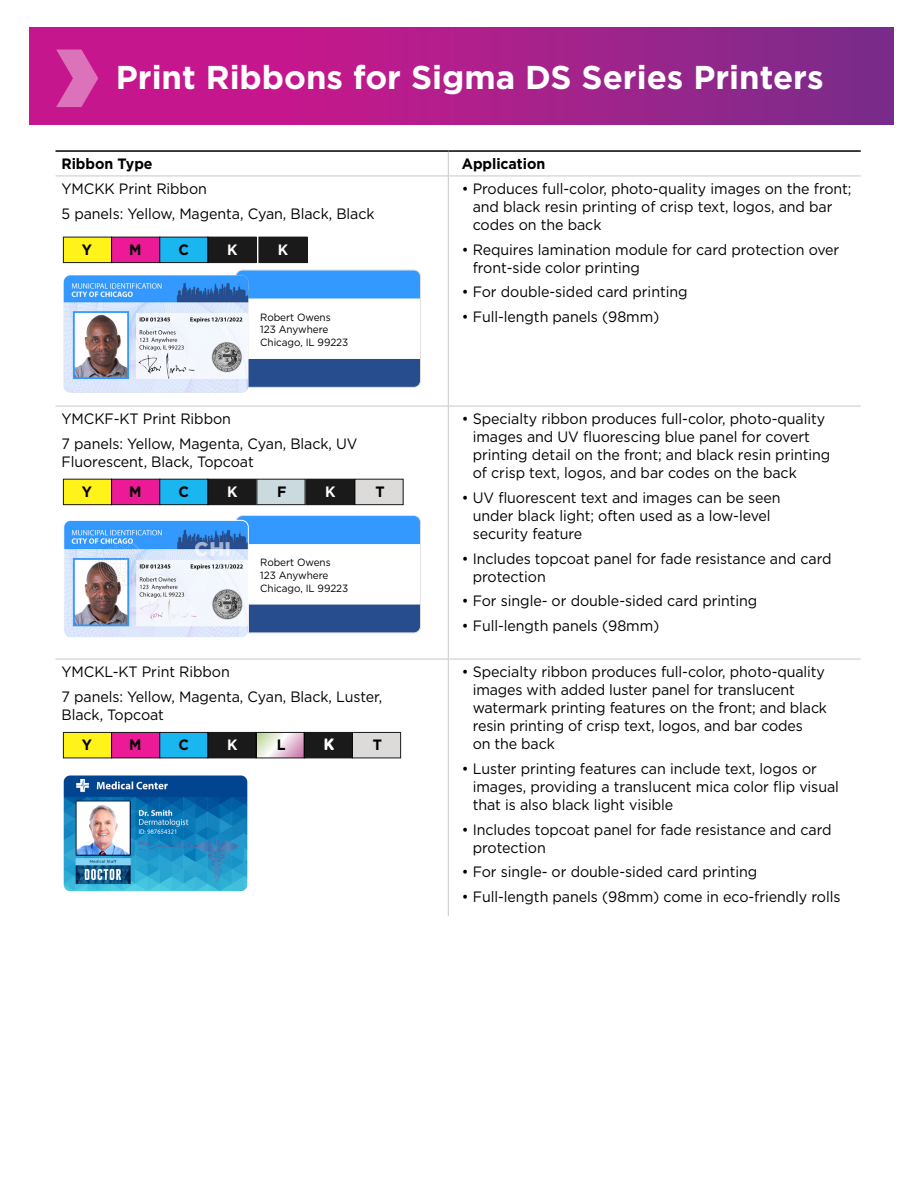
<style>
.page{position:relative;width:918px;height:1188px;background:#fff}
.page>*{position:absolute;margin:0;border:0;box-sizing:border-box;transform-origin:0 0}
.t1{font:700 33px "Gotham";color:#fff}
.t2{font:900 19.8px "Gotham";color:#fff}
.t3{font:15px/18px "Gotham";letter-spacing:-.005em;color:#000;scale:.95 1}
.t4{font:700 15px "Gotham";letter-spacing:-.005em;color:#000;scale:.95 1}
.t5{font:700 15px "Gotham";color:#fff;scale:.95 1}
.t6{font:10.5px/12.8px "Gotham";letter-spacing:-.005em;color:#000;scale:.95 1}
</style>
<div class="page">
<hr style="left:56px;top:176px;width:392px;height:1px;background:#c7c8ca">
<hr style="left:448px;top:176px;width:413px;height:1px;background:#c7c8ca">
<hr style="left:56px;top:406px;width:392px;height:1px;background:#c7c8ca">
<hr style="left:448px;top:406px;width:413px;height:1px;background:#c7c8ca">
<hr style="left:56px;top:659px;width:392px;height:1px;background:#c7c8ca">
<hr style="left:448px;top:659px;width:413px;height:1px;background:#c7c8ca">
<hr style="left:56px;top:150px;width:392px;height:2px;background:#000">
<hr style="left:448px;top:150px;width:413px;height:2px;background:#000">
<svg style="left:448px;top:152px;width:1px;height:24px"></svg>
<hr style="left:448px;top:176px;width:1px;height:230px;background:#c7c8ca">
<hr style="left:448px;top:406px;width:1px;height:253px;background:#c7c8ca">
<hr style="left:448px;top:659px;width:1px;height:257px;background:#c7c8ca">
<div style="left:63px;top:237px;width:49px;height:26px;background:#fff31a"></div>
<div style="left:63px;top:237px;width:49px;height:26px;border:1px solid #000"></div>
<div style="left:63px;top:479px;width:49px;height:26px;background:#fff31a"></div>
<div style="left:63px;top:732px;width:49px;height:26px;background:#fff31a"></div>
<div style="left:63px;top:732px;width:49px;height:26px;border:1px solid #000"></div>
<div style="left:112px;top:237px;width:48px;height:26px;background:#ed1a97"></div>
<div style="left:111px;top:237px;width:49px;height:26px;border:1px solid #000"></div>
<div style="left:112px;top:479px;width:48px;height:26px;background:#ed1a97"></div>
<div style="left:112px;top:732px;width:48px;height:26px;background:#ed1a97"></div>
<div style="left:111px;top:732px;width:49px;height:26px;border:1px solid #000"></div>
<svg style="left:258px;top:734px;width:45px;height:22px"></svg>
<div style="left:256px;top:732px;width:49px;height:26px;border:1px solid #000"></div>
<div style="left:160px;top:237px;width:48px;height:26px;background:#1ab6f0"></div>
<div style="left:159px;top:237px;width:49px;height:26px;border:1px solid #000"></div>
<div style="left:160px;top:479px;width:48px;height:26px;background:#1ab6f0"></div>
<div style="left:159px;top:479px;width:49px;height:26px;border:1px solid #000"></div>
<div style="left:160px;top:732px;width:48px;height:26px;background:#1ab6f0"></div>
<div style="left:159px;top:732px;width:49px;height:26px;border:1px solid #000"></div>
<div style="left:304px;top:732px;width:48px;height:26px;background:#1a1a1a"></div>
<div style="left:304px;top:732px;width:49px;height:26px;border:1px solid #000"></div>
<div style="left:208px;top:237px;width:48px;height:26px;background:#1a1a1a"></div>
<div style="left:259px;top:237px;width:48px;height:26px;background:#1a1a1a"></div>
<div style="left:208px;top:479px;width:48px;height:26px;background:#1a1a1a"></div>
<div style="left:306px;top:479px;width:48px;height:26px;background:#1a1a1a"></div>
<div style="left:208px;top:732px;width:48px;height:26px;background:#1a1a1a"></div>
<div style="left:257px;top:479px;width:48px;height:26px;background:#c5d6db"></div>
<div style="left:256px;top:479px;width:49px;height:26px;border:1px solid #000"></div>
<div style="left:355px;top:479px;width:48px;height:26px;background:#d9d8d6"></div>
<div style="left:355px;top:479px;width:49px;height:26px;border:1px solid #000"></div>
<div style="left:352px;top:732px;width:49px;height:26px;background:#d9d8d6"></div>
<div style="left:352px;top:732px;width:49px;height:26px;border:1px solid #000"></div>
<div style="left:248px;top:359px;width:171px;height:27px;background:#274d8e"></div>
<div style="left:235px;top:270px;width:185px;height:28px;background:#3399fe"></div>
<div style="left:236px;top:270px;width:185px;height:118px;border:1px solid #e2e1dd;border-radius:7px"></div>
<img style="left:64px;top:275px;width:184px;height:118px">
<div style="left:249px;top:605px;width:171px;height:28px;background:#274d8e"></div>
<div style="left:236px;top:516px;width:183px;height:28px;background:#3399fe"></div>
<div style="left:236px;top:515px;width:185px;height:118px;border:1px solid #e2e1dd;border-radius:7px"></div>
<img style="left:65px;top:520px;width:183px;height:116px">
<div style="left:63px;top:520px;width:186px;height:118px;border:1px solid #fff;border-radius:7px"></div>
<svg style="left:140px;top:599px;width:57px;height:26px"></svg>
<svg style="left:29px;top:27px;width:864px;height:98px;background:#aa1f8b"></svg>
<svg style="left:56px;top:50px;width:42px;height:57px;background:#d34da8"></svg>
<img style="left:64px;top:776px;width:183px;height:115px">
<svg style="left:137px;top:839px;width:105px;height:44px;background:#2898c9"></svg>
<h1 class="t1" style="left:116px;top:55px;width:709px">Print Ribbons for Sigma DS Series Printers</h1>
<p class="t4" style="left:62px;top:154px;width:97px">Ribbon Type</p>
<p class="t4" style="left:462px;top:154px;width:89px">Application</p>
<p class="t3" style="left:62px;top:176px;width:331px;line-height:24.8px">YMCKK Print Ribbon<br>5 panels: Yellow, Magenta, Cyan, Black, Black</p>
<p class="t3" style="left:473px;top:179px;width:400px;text-indent:-11px">• Produces full-color, photo-quality images on the front; and black resin printing of crisp text, logos, and bar codes on the back</p>
<p class="t3" style="left:473px;top:240px;width:387px;text-indent:-11px">• Requires lamination module for card protection over front-side color printing</p>
<p class="t3" style="left:462px;top:283px;width:239px">• For double-sided card printing</p>
<p class="t3" style="left:462px;top:308px;width:210px">• Full-length panels (98mm)</p>
<p class="t4" style="left:179px;top:240px;width:13px">C</p>
<p class="t4" style="left:82px;top:240px;width:12px">Y</p>
<p class="t4" style="left:129px;top:240px;width:15px">M</p>
<p class="t5" style="left:227px;top:240px;width:12px">K</p>
<p class="t5" style="left:278px;top:240px;width:12px">K</p>
<p class="t6" style="left:260px;top:310px;width:94px">Robert Owens<br>123 Anywhere<br>Chicago, IL 99223</p>
<p class="t3" style="left:62px;top:406px;width:313px;line-height:24.8px">YMCKF-KT Print Ribbon<br>7 panels: Yellow, Magenta, Cyan, Black, UV</p>
<p class="t3" style="left:62px;top:452px;width:204px">Fluorescent, Black, Topcoat</p>
<p class="t4" style="left:82px;top:482px;width:12px">Y</p>
<p class="t4" style="left:129px;top:482px;width:15px">M</p>
<p class="t4" style="left:179px;top:482px;width:13px">C</p>
<p class="t4" style="left:277px;top:482px;width:11px">F</p>
<p class="t4" style="left:375px;top:482px;width:11px">T</p>
<p class="t5" style="left:227px;top:482px;width:12px">K</p>
<p class="t5" style="left:325px;top:482px;width:12px">K</p>
<h2 class="t2" style="left:195px;top:536px;width:38px">CHI</h2>
<p class="t6" style="left:260px;top:556px;width:94px">Robert Owens<br>123 Anywhere<br>Chicago, IL 99223</p>
<p class="t3" style="left:61px;top:659px;width:339px;line-height:24.8px">YMCKL-KT Print Ribbon<br>7 panels: Yellow, Magenta, Cyan, Black, Luster,</p>
<p class="t3" style="left:61px;top:705px;width:109px">Black, Topcoat</p>
<p class="t4" style="left:82px;top:735px;width:12px">Y</p>
<p class="t4" style="left:129px;top:735px;width:15px">M</p>
<p class="t4" style="left:179px;top:735px;width:13px">C</p>
<p class="t5" style="left:227px;top:735px;width:12px">K</p>
<p class="t5" style="left:324px;top:734px;width:12px">K</p>
<p class="t4" style="left:277px;top:735px;width:11px">L</p>
<p class="t4" style="left:373px;top:735px;width:11px">T</p>
<p class="t3" style="left:473px;top:409px;width:378px;text-indent:-11px">• Specialty ribbon produces full-color, photo-quality images and UV fluorescing blue panel for covert printing detail on the front; and black resin printing of crisp text, logos, and bar codes on the back</p>
<p class="t3" style="left:473px;top:488px;width:325px;text-indent:-11px">• UV fluorescent text and images can be seen under black light; often used as a low-level security feature</p>
<p class="t3" style="left:473px;top:549px;width:379px;text-indent:-11px">• Includes topcoat panel for fade resistance and card protection</p>
<p class="t3" style="left:462px;top:592px;width:313px">• For single- or double-sided card printing</p>
<p class="t3" style="left:462px;top:616px;width:210px">• Full-length panels (98mm)</p>
<p class="t3" style="left:473px;top:662px;width:374px;text-indent:-11px">• Specialty ribbon produces full-color, photo-quality images with added luster panel for translucent watermark printing features on the front; and black resin printing of crisp text, logos, and bar codes<br>on the back</p>
<p class="t3" style="left:473px;top:759px;width:387px;text-indent:-11px">• Luster printing features can include text, logos or images, providing a translucent mica color flip visual that is also black light visible</p>
<p class="t3" style="left:473px;top:820px;width:379px;text-indent:-11px">• Includes topcoat panel for fade resistance and card protection</p>
<p class="t3" style="left:462px;top:863px;width:313px">• For single- or double-sided card printing</p>
<p class="t3" style="left:462px;top:887px;width:400px">• Full-length panels (98mm) come in eco-friendly rolls</p>
</div>
